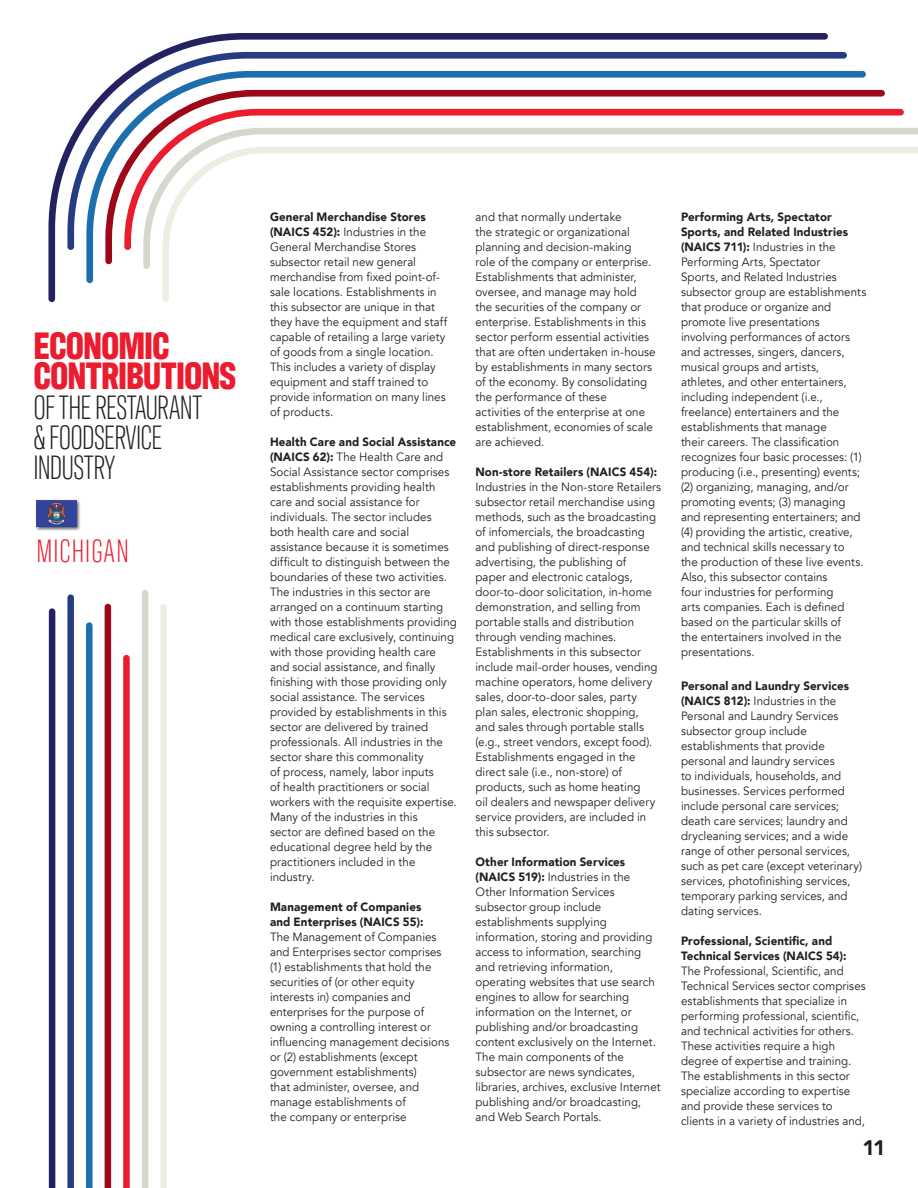
<style>
.page{position:relative;width:918px;height:1188px;background:#fff}
.page>*{position:absolute;margin:0;border:0;box-sizing:border-box;transform-origin:0 0}
.t1{font:700 39px/30px "Antarctican Headline";letter-spacing:-.02em;color:#ec1c2f}
.t2{font:300 34.5px/30px "Antarctican Headline";letter-spacing:-.02em;color:#231f20}
.t3{font:300 33px "Antarctican Headline";letter-spacing:.035em;color:#ec1c2f}
.t4{font:900 21px "Avenir";color:#231f20}
.t5{font:12px/15px "Avenir";letter-spacing:.005em;color:#231f20;scale:.96 1}
.s1{font-weight:900}
</style>
<div class="page">
<svg style="left:48px;top:33px;width:780px;height:269px"></svg>
<svg style="left:162px;top:147px;width:756px;height:155px"></svg>
<svg style="left:67px;top:52px;width:780px;height:198px"></svg>
<div style="left:49px;top:608px;width:6px;height:580px;background:#252161"></div>
<svg style="left:67px;top:594px;width:7px;height:594px;background:#34498a"></svg>
<svg style="left:86px;top:622px;width:7px;height:566px;background:#2c78b2"></svg>
<div style="left:105px;top:604px;width:6px;height:584px;background:#9c0817"></div>
<svg style="left:123px;top:655px;width:7px;height:533px;background:#ed2c3d"></svg>
<div style="left:142px;top:590px;width:6px;height:598px;background:#d5d8cf"></div>
<svg style="left:160px;top:604px;width:7px;height:584px;background:#edefe4"></svg>
<div style="left:35px;top:500px;width:46px;height:31px;background:#231f20;opacity:.75"></div>
<img style="left:37px;top:500px;width:39px;height:27px">
<p class="t1" style="left:34px;top:328px;width:204px">ECONOMIC<br>CONTRIBUTIONS</p>
<p class="t2" style="left:34px;top:390px;width:170px">OF THE RESTAURANT &amp; FOODSERVICE<br>INDUSTRY</p>
<p class="t3" style="left:36px;top:529px;width:94px">MICHIGAN</p>
<p class="t5" style="left:270px;top:209px;width:186px"><span class="s1">General Merchandise Stores (NAICS 452):</span> Industries in the<br>General Merchandise Stores subsector retail new general merchandise from fixed point-of&shy;sale locations. Establishments in this subsector are unique in that they have the equipment and staff capable of retailing a large variety of goods from a single location.<br>This includes a variety of display equipment and staff trained to provide information on many lines of products.</p>
<p class="t5" style="left:270px;top:434px;width:196px"><span class="s1">Health Care and Social Assistance (NAICS 62):</span> The Health Care and Social Assistance sector comprises establishments providing health care and social assistance for individuals. The sector includes both health care and social assistance because it is sometimes difficult to distinguish between the boundaries of these two activities.<br>The industries in this sector are arranged on a continuum starting with those establishments providing medical care exclusively, continuing with those providing health care and social assistance, and finally finishing with those providing only social assistance. The services provided by establishments in this sector are delivered by trained professionals. All industries in the sector share this commonality<br>of process, namely, labor inputs<br>of health practitioners or social workers with the requisite expertise.<br>Many of the industries in this<br>sector are defined based on the educational degree held by the practitioners included in the industry.</p>
<p class="t5" style="left:270px;top:899px;width:188px"><span class="s1">Management of Companies<br>and Enterprises (NAICS 55):<br></span>The Management of Companies and Enterprises sector comprises (1) establishments that hold the securities of (or other equity interests in) companies and enterprises for the purpose of owning a controlling interest or influencing management decisions or (2) establishments (except government establishments)<br>that administer, oversee, and manage establishments of<br>the company or enterprise</p>
<p class="t5" style="left:476px;top:209px;width:189px">and that normally undertake<br>the strategic or organizational planning and decision-making<br>role of the company or enterprise.<br>Establishments that administer, oversee, and manage may hold the securities of the company or enterprise. Establishments in this sector perform essential activities that are often undertaken in-house by establishments in many sectors of the economy. By consolidating the performance of these<br>activities of the enterprise at one establishment, economies of scale are achieved.</p>
<p class="t5" style="left:476px;top:464px;width:195px"><span class="s1">Non-store Retailers (NAICS 454):<br></span>Industries in the Non-store Retailers subsector retail merchandise using methods, such as the broadcasting of infomercials, the broadcasting and publishing of direct-response advertising, the publishing of<br>paper and electronic catalogs, door-to-door solicitation, in-home demonstration, and selling from portable stalls and distribution through vending machines.<br>Establishments in this subsector include mail-order houses, vending machine operators, home delivery sales, door-to-door sales, party plan sales, electronic shopping,<br>and sales through portable stalls (e.g., street vendors, except food).<br>Establishments engaged in the direct sale (i.e., non-store) of products, such as home heating<br>oil dealers and newspaper delivery service providers, are included in this subsector.</p>
<p class="t5" style="left:476px;top:854px;width:194px"><span class="s1">Other Information Services (NAICS 519):</span> Industries in the<br>Other Information Services subsector group include establishments supplying information, storing and providing access to information, searching and retrieving information, operating websites that use search engines to allow for searching information on the Internet, or publishing and/or broadcasting content exclusively on the Internet.<br>The main components of the subsector are news syndicates, libraries, archives, exclusive Internet publishing and/or broadcasting, and Web Search Portals.</p>
<p class="t5" style="left:681px;top:209px;width:194px"><span class="s1">Performing Arts, Spectator<br>Sports, and Related Industries (NAICS 711):</span> Industries in the<br>Performing Arts, Spectator<br>Sports, and Related Industries subsector group are establishments that produce or organize and promote live presentations involving performances of actors and actresses, singers, dancers, musical groups and artists,<br>athletes, and other entertainers, including independent (i.e., freelance) entertainers and the establishments that manage<br>their careers. The classification recognizes four basic processes: (1) producing (i.e., presenting) events; (2) organizing, managing, and/or promoting events; (3) managing and representing entertainers; and (4) providing the artistic, creative, and technical skills necessary to<br>the production of these live events.<br>Also, this subsector contains<br>four industries for performing<br>arts companies. Each is defined based on the particular skills of<br>the entertainers involved in the presentations.</p>
<p class="t5" style="left:681px;top:679px;width:190px"><span class="s1">Personal and Laundry Services (NAICS 812):</span> Industries in the<br>Personal and Laundry Services subsector group include establishments that provide personal and laundry services<br>to individuals, households, and businesses. Services performed include personal care services; death care services; laundry and drycleaning services; and a wide range of other personal services, such as pet care (except veterinary) services, photofinishing services, temporary parking services, and dating services.</p>
<p class="t5" style="left:681px;top:934px;width:194px"><span class="s1">Professional, Scientific, and Technical Services (NAICS 54):<br></span>The Professional, Scientific, and Technical Services sector comprises establishments that specialize in performing professional, scientific, and technical activities for others.<br>These activities require a high degree of expertise and training.<br>The establishments in this sector specialize according to expertise and provide these services to clients in a variety of industries and,</p>
<h3 class="t4" style="left:862px;top:1130px;width:25px">11</h3>
</div>
